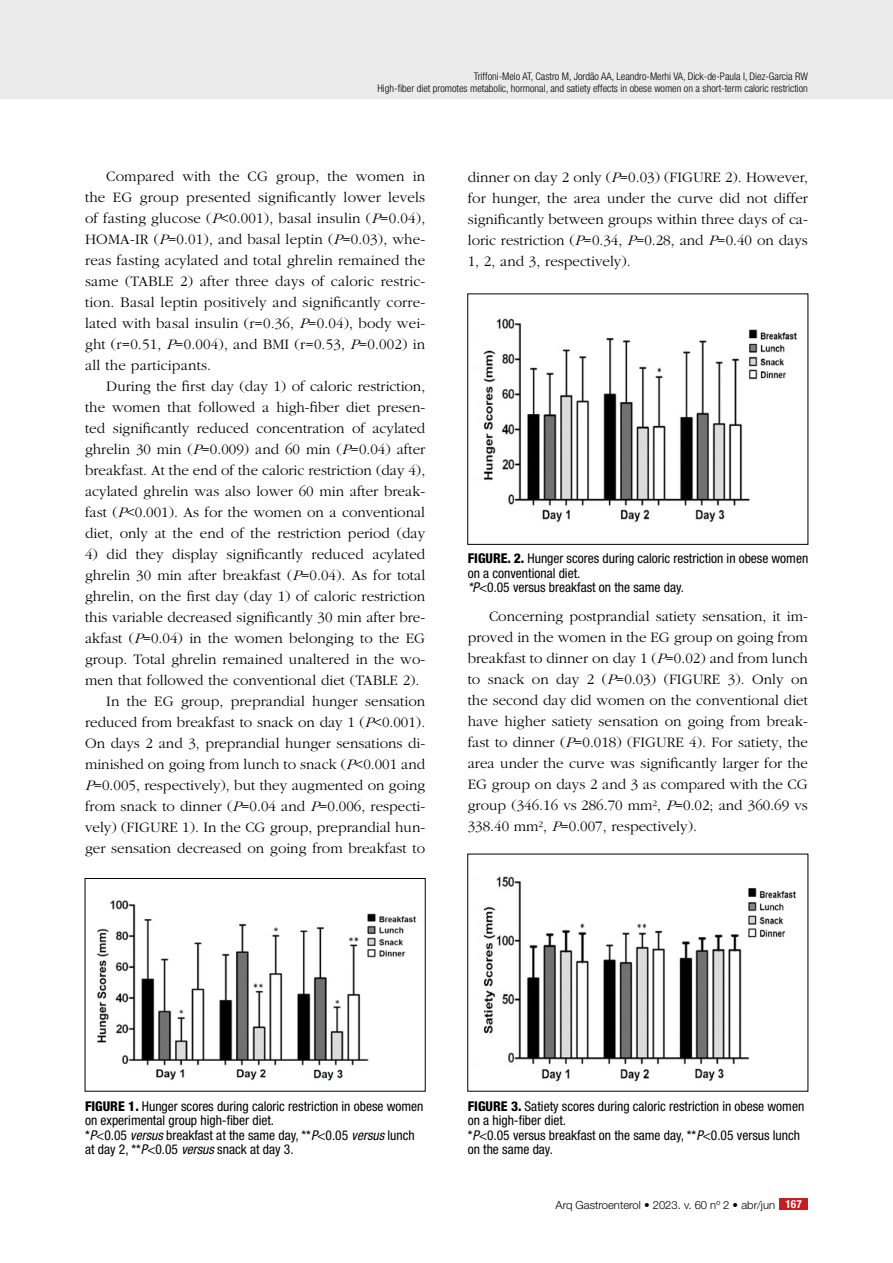
<style>
.page{position:relative;width:893px;height:1263px;background:#fff}
.page>*{position:absolute;margin:0;border:0;box-sizing:border-box;transform-origin:0 0}
.t1{font:300 15px/21px "Garamond";color:#000;text-align:justify}
.t2{font:condensed 13.5px/14.2px "Helvetica Neue LT Pro";color:#000}
.t3{font:300 11.25px "Helvetica Neue LT Pro";color:#000}
.t4{font:300 condensed 10.5px/12px "Helvetica Neue LT Pro";color:#000;text-align:right}
.s1{font-style:italic}
.s2{font-weight:800}
.s3{font-weight:700;font-stretch:condensed;color:#fff}
</style>
<div class="page">
<div style="left:0;top:0;width:893px;height:99px;background:#ebebec"></div>
<div style="left:779px;top:1198px;width:29px;height:12px;background:#c61d23"></div>
<img style="left:97px;top:900px;width:320px;height:181px">
<div style="left:85px;top:878px;width:341px;height:213px;border:1px solid #000"></div>
<img style="left:483px;top:318px;width:315px;height:205px">
<img style="left:483px;top:876px;width:314px;height:206px">
<p class="t4" style="left:378px;top:70px;width:432px">Triffoni-Melo AT, Castro M, Jordão AA, Leandro-Merhi VA, Dick-de-Paula I, Diez-Garcia RW<br>High-fiber diet promotes metabolic, hormonal, and satiety effects in obese women on a short-term caloric restriction</p>
<p class="t1" style="left:85px;top:166px;width:342px;text-indent:21px">Compared with the CG group, the women in the EG group presented significantly lower levels of fasting glucose (<span class="s1">P</span>&lt;0.001), basal insulin (<span class="s1">P</span>=0.04), HOMA-IR (<span class="s1">P</span>=0.01), and basal leptin (<span class="s1">P</span>=0.03), whe&shy;reas fasting acylated and total ghrelin remained the same (TABLE 2) after three days of caloric restric&shy;tion. Basal leptin positively and significantly corre&shy;lated with basal insulin (r=0.36, <span class="s1">P</span>=0.04), body wei&shy;ght (r=0.51, <span class="s1">P</span>=0.004), and BMI (r=0.53, <span class="s1">P</span>=0.002) in all the participants.</p>
<p class="t1" style="left:85px;top:376px;width:342px;text-indent:21px">During the first day (day 1) of caloric restriction, the women that followed a high-fiber diet presen&shy;ted significantly reduced concentration of acylated ghrelin 30 min (<span class="s1">P</span>=0.009) and 60 min (<span class="s1">P</span>=0.04) after breakfast. At the end of the caloric restriction (day 4), acylated ghrelin was also lower 60 min after break&shy;fast (<span class="s1">P</span>&lt;0.001). As for the women on a conventional diet, only at the end of the restriction period (day</p>
<p class="t1" style="left:85px;top:544px;width:342px">4) did they display significantly reduced acylated</p>
<p class="t1" style="left:85px;top:565px;width:342px">ghrelin 30 min after breakfast (<span class="s1">P</span>=0.04). As for total</p>
<p class="t1" style="left:85px;top:586px;width:342px">ghrelin, on the first day (day 1) of caloric restriction</p>
<p class="t1" style="left:85px;top:607px;width:342px">this variable decreased significantly 30 min after bre-</p>
<p class="t1" style="left:85px;top:628px;width:342px">akfast (<span class="s1">P</span>=0.04) in the women belonging to the EG</p>
<p class="t1" style="left:85px;top:649px;width:342px">group. Total ghrelin remained unaltered in the wo-</p>
<p class="t1" style="left:85px;top:670px;width:336px">men that followed the conventional diet (TABLE 2).</p>
<p class="t1" style="left:106px;top:691px;width:320px">In the EG group, preprandial hunger sensation</p>
<p class="t1" style="left:85px;top:712px;width:342px">reduced from breakfast to snack on day 1 (<span class="s1">P</span>&lt;0.001).</p>
<p class="t1" style="left:85px;top:733px;width:342px">On days 2 and 3, preprandial hunger sensations di-</p>
<p class="t1" style="left:85px;top:754px;width:342px">minished on going from lunch to snack (<span class="s1">P</span>&lt;0.001 and</p>
<p class="t1" style="left:85px;top:775px;width:342px"><span class="s1">P</span>=0.005, respectively), but they augmented on going</p>
<p class="t1" style="left:85px;top:796px;width:342px">from snack to dinner (<span class="s1">P</span>=0.04 and <span class="s1">P</span>=0.006, respecti-</p>
<p class="t1" style="left:85px;top:817px;width:342px">vely) (FIGURE 1). In the CG group, preprandial hun-</p>
<p class="t1" style="left:85px;top:838px;width:342px">ger sensation decreased on going from breakfast to</p>
<p class="t1" style="left:468px;top:166px;width:342px">dinner on day 2 only (<span class="s1">P</span>=0.03) (FIGURE 2). However, for hunger, the area under the curve did not differ significantly between groups within three days of ca&shy;loric restriction (<span class="s1">P</span>=0.34, <span class="s1">P</span>=0.28, and <span class="s1">P</span>=0.40 on days 1, 2, and 3, respectively).</p>
<p class="t2" style="left:468px;top:551px;width:342px"><span class="s2">FIGURE. 2.</span> Hunger scores during caloric restriction in obese women on a conventional diet.<br><span class="s1">*P</span>&lt;0<span class="s1">.</span>05 versus breakfast on the same day.</p>
<p class="t1" style="left:468px;top:606px;width:342px;text-indent:21px">Concerning postprandial satiety sensation, it im&shy;proved in the women in the EG group on going from breakfast to dinner on day 1 (<span class="s1">P</span>=0.02) and from lunch to snack on day 2 (<span class="s1">P</span>=0.03) (FIGURE 3). Only on the second day did women on the conventional diet have higher satiety sensation on going from break&shy;fast to dinner (<span class="s1">P</span>=0.018) (FIGURE 4). For satiety, the area under the curve was significantly larger for the EG group on days 2 and 3 as compared with the CG group (346.16 vs 286.70 mm², <span class="s1">P</span>=0.02; and 360.69 vs 338.40 mm², <span class="s1">P</span>=0.007, respectively).</p>
<p class="t2" style="left:85px;top:1099px;width:340px"><span class="s2">FIGURE 1.</span> Hunger scores during caloric restriction in obese women on experimental group high-fiber diet.<br>*<span class="s1">P</span>&lt;0.05 <span class="s1">versus</span> breakfast at the same day, **<span class="s1">P</span>&lt;0.05 <span class="s1">versus</span> lunch at day 2, **<span class="s1">P</span>&lt;0.05 <span class="s1">versus</span> snack at day 3.</p>
<p class="t2" style="left:468px;top:1099px;width:338px"><span class="s2">FIGURE 3.</span> Satiety scores during caloric restriction in obese women on a high-fiber diet.<br>*<span class="s1">P</span>&lt;0.05 versus breakfast on the same day, **<span class="s1">P</span>&lt;0.05 versus lunch on the same day.</p>
<p class="t3" style="left:556px;top:1198px;width:248px">Arq Gastroenterol • 2023. v. 60 nº 2 • abr/jun <span class="s3">167</span></p>
</div>
